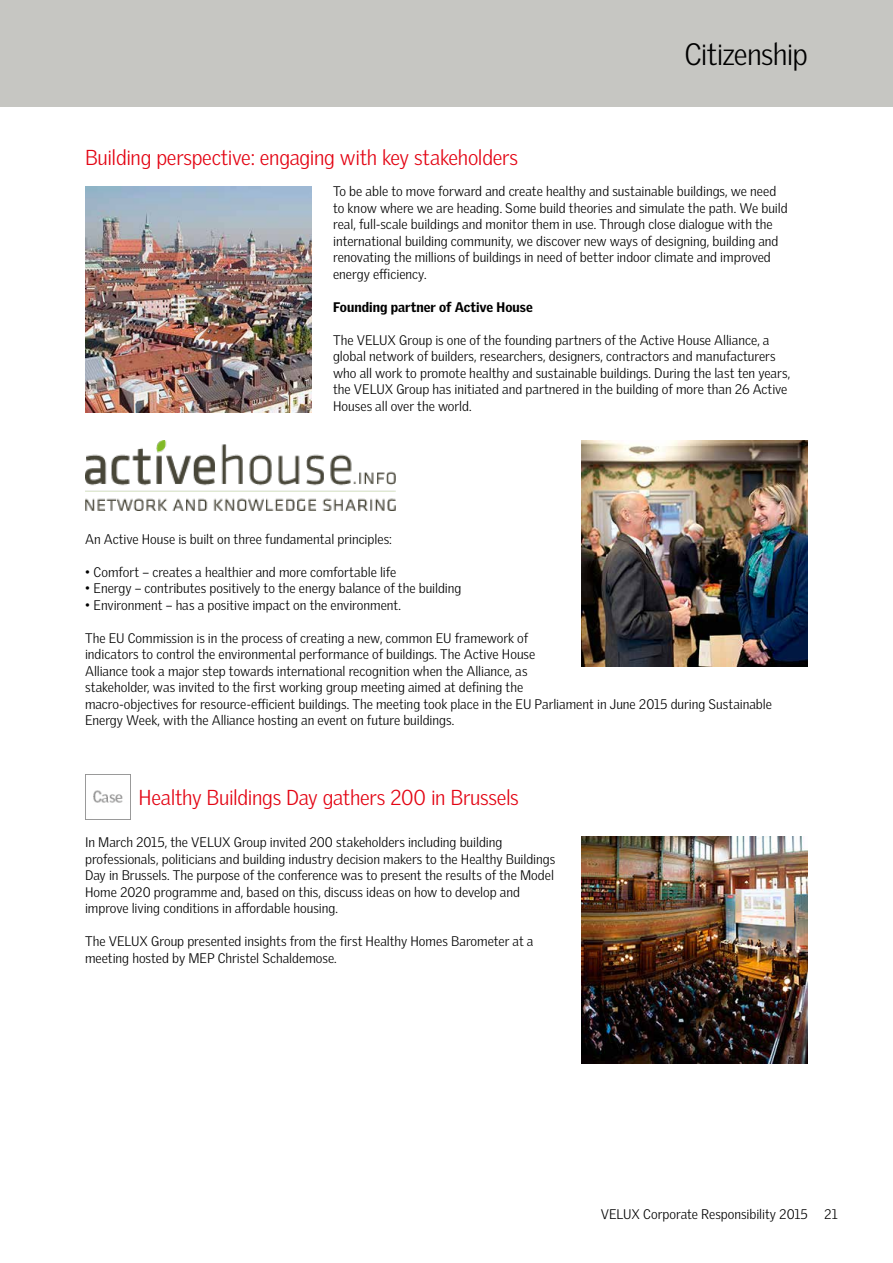
<style>
.page{position:relative;width:893px;height:1263px;background:#fff}
.page>*{position:absolute;margin:0;border:0;box-sizing:border-box;transform-origin:0 0}
.t1{font:300 30px "Velux Gothic";letter-spacing:-.025em;color:#000}
.t2{font:300 21px "Velux Gothic";letter-spacing:-.015em;color:#e30413}
.t3{font:300 13.5px/16.5px "Velux Gothic";color:#000}
.t4{font:900 13.5px "Velux Gothic";color:#000}
</style>
<div class="page">
<div style="left:0;top:0;width:893px;height:106px;background:#c6c6c2"></div>
<img style="left:85px;top:186px;width:227px;height:227px">
<img style="left:581px;top:837px;width:227px;height:227px">
<img style="left:581px;top:440px;width:227px;height:227px">
<img style="left:85px;top:440px;width:311px;height:70px">
<img style="left:85px;top:775px;width:45px;height:45px">
<h2 class="t2" style="left:85px;top:145px;width:434px">Building perspective: engaging with key stakeholders</h2>
<h1 class="t1" style="left:684px;top:36px;width:125px">Citizenship</h1>
<p class="t3" style="left:333px;top:183px;width:456px">To be able to move forward and create healthy and sustainable buildings, we need to know where we are heading. Some build theories and simulate the path. We build real, full-scale buildings and monitor them in use. Through close dialogue with the international building community, we discover new ways of designing, building and renovating the millions of buildings in need of better indoor climate and improved energy efficiency.</p>
<p class="t4" style="left:333px;top:298px;width:201px">Founding partner of Active House</p>
<p class="t3" style="left:333px;top:331px;width:459px">The VELUX Group is one of the founding partners of the Active House Alliance, a global network of builders, researchers, designers, contractors and manufacturers who all work to promote healthy and sustainable buildings. During the last ten years, the VELUX Group has initiated and partnered in the building of more than 26 Active Houses all over the world.</p>
<p class="t3" style="left:85px;top:531px;width:308px">An Active House is built on three fundamental principles:</p>
<p class="t3" style="left:85px;top:564px;width:313px">• Comfort – creates a healthier and more comfortable life</p>
<p class="t3" style="left:85px;top:580px;width:378px">• Energy – contributes positively to the energy balance of the building</p>
<p class="t3" style="left:85px;top:597px;width:318px">• Environment – has a positive impact on the environment.</p>
<p class="t3" style="left:85px;top:629px;width:688px">The EU Commission is in the process of creating a new, common EU framework of<br>indicators to control the environmental performance of buildings. The Active House<br>Alliance took a major step towards international recognition when the Alliance, as<br>stakeholder, was invited to the first working group meeting aimed at defining the<br>macro-objectives for resource-efficient buildings. The meeting took place in the EU Parliament in June 2015 during Sustainable Energy Week, with the Alliance hosting an event on future buildings.</p>
<h2 class="t2" style="left:139px;top:785px;width:382px">Healthy Buildings Day gathers 200 in Brussels</h2>
<p class="t3" style="left:85px;top:834px;width:472px">In March 2015, the VELUX Group invited 200 stakeholders including building professionals, politicians and building industry decision makers to the Healthy Buildings Day in Brussels. The purpose of the conference was to present the results of the Model Home 2020 programme and, based on this, discuss ideas on how to develop and improve living conditions in affordable housing.</p>
<p class="t3" style="left:85px;top:933px;width:450px">The VELUX Group presented insights from the first Healthy Homes Barometer at a meeting hosted by MEP Christel Schaldemose.</p>
<p class="t3" style="left:601px;top:1206px;width:209px">VELUX Corporate Responsibility 2015</p>
<p class="t3" style="left:824px;top:1206px;width:15px">21</p>
</div>
